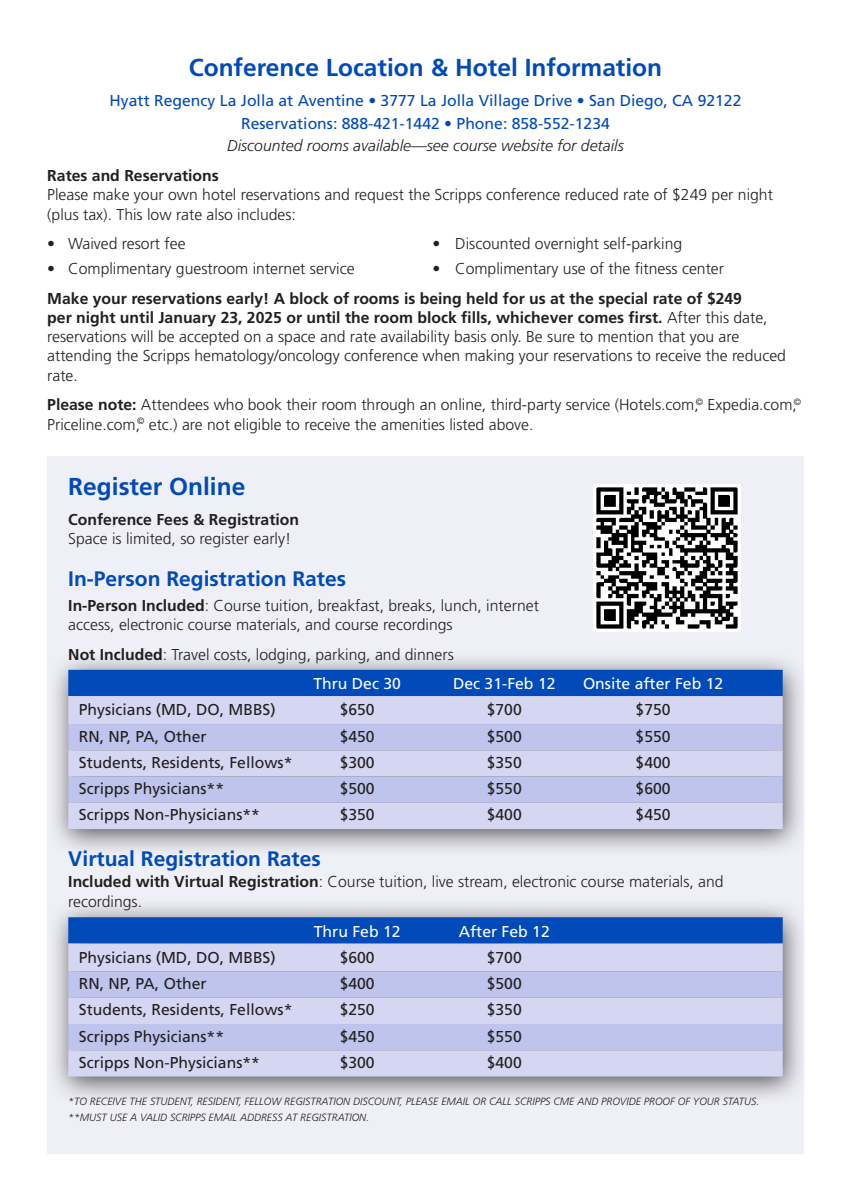
<style>
.page{position:relative;width:851px;height:1197px;background:#fff}
.page>*{position:absolute;margin:0;border:0;box-sizing:border-box;transform-origin:0 0}
.t1{font:700 24.5px "Frutiger LT Std";color:#004aba}
.t2{font:700 21px "Frutiger LT Std";color:#004aba}
.t3{font:300 15.75px/19.2px "Frutiger LT Std";color:#231f20}
.t4{font:15.75px "Frutiger LT Std";color:#231f20}
.t5{font:15.75px/22.8px "Frutiger LT Std";color:#004aba;text-align:center}
.t6{font:15.75px "Frutiger LT Std";color:#fff}
.t7{font:italic 300 15.75px "Frutiger LT Std";color:#231f20}
.t8{font:700 15.75px "Frutiger LT Std";color:#231f20}
.t9{font:italic 300 10.5px/15.8px "Frutiger LT Std";color:#231f20}
.s1{font-weight:700}
</style>
<div class="page">
<div style="left:47px;top:456px;width:756px;height:697px;background:#eff0f7"></div>
<img style="left:593px;top:485px;width:147px;height:147px">
<div style="left:47px;top:651px;width:761px;height:207px;background:#231f20;opacity:.75"></div>
<div style="left:68px;top:670px;width:714px;height:26px;background:#004aba"></div>
<div style="left:68px;top:696px;width:714px;height:28px;background:#d5d7f2"></div>
<div style="left:68px;top:724px;width:714px;height:26px;background:#bec4ec"></div>
<div style="left:68px;top:750px;width:714px;height:27px;background:#d5d7f2"></div>
<div style="left:68px;top:777px;width:714px;height:26px;background:#bec4ec"></div>
<div style="left:68px;top:803px;width:714px;height:26px;background:#d5d7f2"></div>
<div style="left:47px;top:898px;width:761px;height:207px;background:#231f20;opacity:.75"></div>
<div style="left:68px;top:917px;width:714px;height:27px;background:#004aba"></div>
<div style="left:68px;top:944px;width:714px;height:28px;background:#d5d7f2"></div>
<div style="left:68px;top:972px;width:714px;height:26px;background:#bec4ec"></div>
<div style="left:68px;top:998px;width:714px;height:26px;background:#d5d7f2"></div>
<div style="left:68px;top:1024px;width:714px;height:26px;background:#bec4ec"></div>
<div style="left:68px;top:1050px;width:714px;height:27px;background:#d5d7f2"></div>
<h1 class="t1" style="left:189px;top:53px;width:475px">Conference Location &amp; Hotel Information</h1>
<p class="t5" style="left:109px;top:89px;width:633px">Hyatt Regency La Jolla at Aventine • 3777 La Jolla Village Drive • San Diego, CA 92122<br>Reservations: 888-421-1442 • Phone: 858-552-1234</p>
<p class="t7" style="left:227px;top:137px;width:398px">Discounted rooms available—see course website for details</p>
<p class="t8" style="left:47px;top:166px;width:173px">Rates and Reservations</p>
<p class="t3" style="left:47px;top:186px;width:727px">Please make your own hotel reservations and request the Scripps conference reduced rate of $249 per night (plus tax). This low rate also includes:</p>
<p class="t3" style="left:47px;top:235px;width:140px">• Waived resort fee</p>
<p class="t3" style="left:432px;top:235px;width:251px">• Discounted overnight self-parking</p>
<p class="t3" style="left:47px;top:259px;width:309px">• Complimentary guestroom internet service</p>
<p class="t3" style="left:432px;top:259px;width:293px">• Complimentary use of the fitness center</p>
<p class="t3" style="left:47px;top:289px;width:740px"><span class="s1">Make your reservations early! A block of rooms is being held for us at the special rate of $249<br>per night until January 23, 2025 or until the room block fills, whichever comes first.</span> After this date, reservations will be accepted on a space and rate availability basis only. Be sure to mention that you are attending the Scripps hematology/oncology conference when making your reservations to receive the reduced rate.</p>
<p class="t3" style="left:47px;top:396px;width:755px"><span class="s1">Please note:</span> Attendees who book their room through an online, third-party service (Hotels.com,<sup>©</sup> Expedia.com,<sup>©<br></sup>Priceline.com,<sup>©</sup> etc.) are not eligible to receive the amenities listed above.</p>
<h1 class="t1" style="left:68px;top:473px;width:178px">Register Online</h1>
<p class="t8" style="left:68px;top:510px;width:232px">Conference Fees &amp; Registration</p>
<p class="t3" style="left:68px;top:530px;width:224px">Space is limited, so register early!</p>
<h2 class="t2" style="left:68px;top:567px;width:279px">In-Person Registration Rates</h2>
<p class="t3" style="left:68px;top:596px;width:472px"><span class="s1">In-Person Included</span>: Course tuition, breakfast, breaks, lunch, internet access, electronic course materials, and course recordings</p>
<p class="t3" style="left:68px;top:645px;width:387px"><span class="s1">Not Included</span>: Travel costs, lodging, parking, and dinners</p>
<p class="t6" style="left:313px;top:674px;width:89px">Thru Dec 30</p>
<p class="t6" style="left:453px;top:674px;width:104px">Dec 31-Feb 12</p>
<p class="t6" style="left:583px;top:674px;width:142px">Onsite after Feb 12</p>
<p class="t4" style="left:79px;top:701px;width:198px">Physicians (MD, DO, MBBS)</p>
<p class="t4" style="left:339px;top:701px;width:37px">$650</p>
<p class="t4" style="left:486px;top:701px;width:37px">$700</p>
<p class="t4" style="left:635px;top:701px;width:37px">$750</p>
<p class="t4" style="left:79px;top:727px;width:129px">RN, NP, PA, Other</p>
<p class="t4" style="left:339px;top:727px;width:37px">$450</p>
<p class="t4" style="left:486px;top:727px;width:37px">$500</p>
<p class="t4" style="left:635px;top:727px;width:37px">$550</p>
<p class="t4" style="left:79px;top:753px;width:215px">Students, Residents, Fellows*</p>
<p class="t4" style="left:339px;top:753px;width:37px">$300</p>
<p class="t4" style="left:486px;top:753px;width:37px">$350</p>
<p class="t4" style="left:635px;top:753px;width:37px">$400</p>
<p class="t4" style="left:79px;top:779px;width:147px">Scripps Physicians**</p>
<p class="t4" style="left:339px;top:779px;width:37px">$500</p>
<p class="t4" style="left:486px;top:779px;width:37px">$550</p>
<p class="t4" style="left:635px;top:779px;width:37px">$600</p>
<p class="t4" style="left:79px;top:806px;width:183px">Scripps Non-Physicians**</p>
<p class="t4" style="left:339px;top:806px;width:37px">$350</p>
<p class="t4" style="left:486px;top:806px;width:37px">$400</p>
<p class="t4" style="left:635px;top:806px;width:37px">$450</p>
<h2 class="t2" style="left:68px;top:847px;width:254px">Virtual Registration Rates</h2>
<p class="t3" style="left:68px;top:873px;width:657px"><span class="s1">Included with Virtual Registration</span>: Course tuition, live stream, electronic course materials, and recordings.</p>
<p class="t6" style="left:314px;top:922px;width:88px">Thru Feb 12</p>
<p class="t6" style="left:458px;top:922px;width:93px">After Feb 12</p>
<p class="t4" style="left:79px;top:948px;width:198px">Physicians (MD, DO, MBBS)</p>
<p class="t4" style="left:339px;top:948px;width:37px">$600</p>
<p class="t4" style="left:486px;top:948px;width:37px">$700</p>
<p class="t4" style="left:79px;top:974px;width:129px">RN, NP, PA, Other</p>
<p class="t4" style="left:339px;top:974px;width:37px">$400</p>
<p class="t4" style="left:486px;top:974px;width:37px">$500</p>
<p class="t4" style="left:79px;top:1001px;width:215px">Students, Residents, Fellows*</p>
<p class="t4" style="left:339px;top:1001px;width:37px">$250</p>
<p class="t4" style="left:486px;top:1001px;width:37px">$350</p>
<p class="t4" style="left:79px;top:1027px;width:147px">Scripps Physicians**</p>
<p class="t4" style="left:339px;top:1027px;width:37px">$450</p>
<p class="t4" style="left:486px;top:1027px;width:37px">$550</p>
<p class="t4" style="left:79px;top:1053px;width:183px">Scripps Non-Physicians**</p>
<p class="t4" style="left:339px;top:1053px;width:37px">$300</p>
<p class="t4" style="left:486px;top:1053px;width:37px">$400</p>
<p class="t9" style="left:68px;top:1094px;width:692px">*TO RECEIVE THE STUDENT, RESIDENT, FELLOW REGISTRATION DISCOUNT, PLEASE EMAIL OR CALL SCRIPPS CME AND PROVIDE PROOF OF YOUR STATUS. **MUST USE A VALID SCRIPPS EMAIL ADDRESS AT REGISTRATION.</p>
</div>
